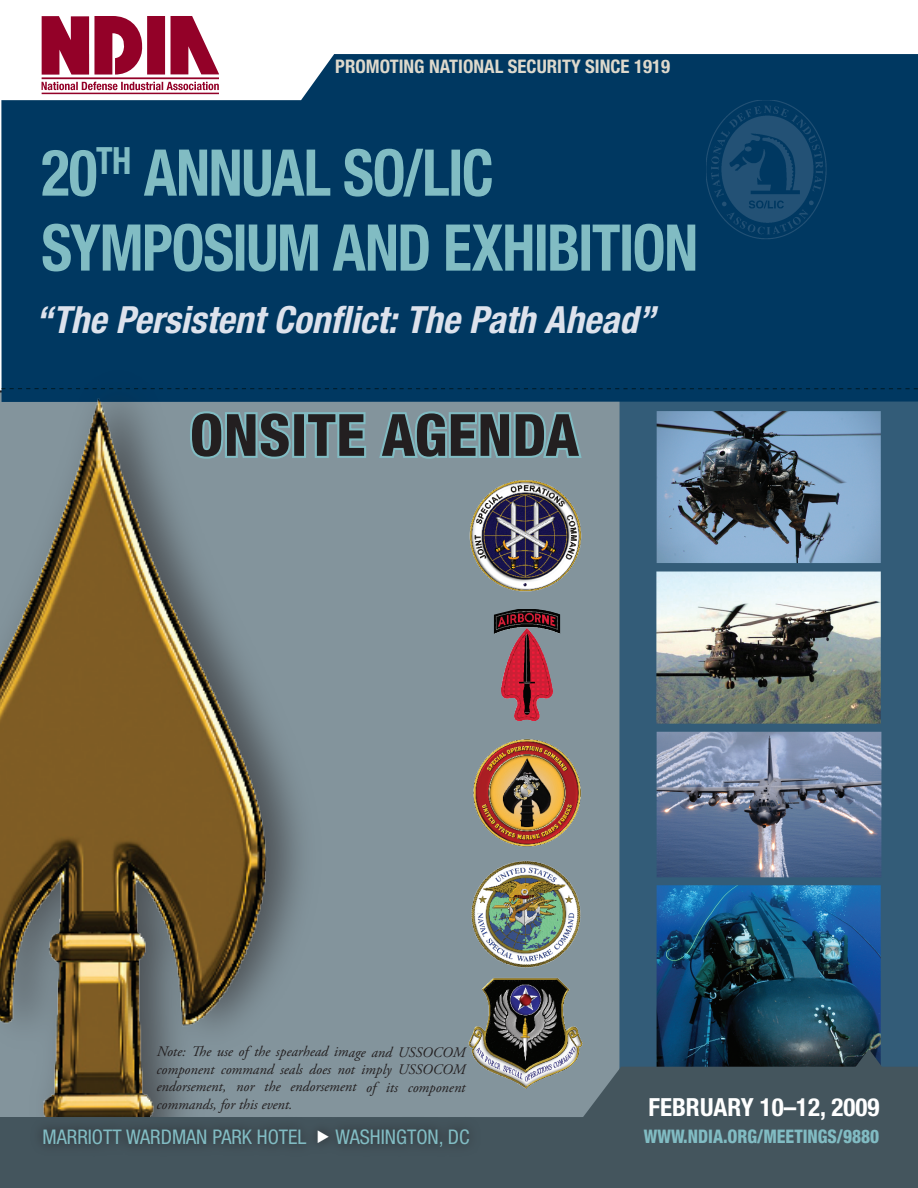
<style>
.page{position:relative;width:918px;height:1188px;background:#fff}
.page>*{position:absolute;margin:0;border:0;box-sizing:border-box;transform-origin:0 0}
.t1{font:700 condensed 64.5px "Helvetica Neue LT Std";letter-spacing:-.02em;color:#81bcc3;scale:.92 1}
.t2{font:800 condensed 58.35px "Helvetica Neue LT Std";color:#231f20}
.t3{font:italic 700 condensed 37.5px "Helvetica Neue LT Std";color:#dde2ec}
.t4{font:700 condensed 25.05px "Helvetica Neue LT Std";color:#fff}
.t5{font:condensed 20.25px "Helvetica Neue LT Std";color:#81bcc3}
.t6{font:700 condensed 18.75px "Helvetica Neue LT Std";color:#ded9cc}
.t7{font:800 condensed 18.75px "Helvetica Neue LT Std";color:#81bcc3;scale:.93 1}
.t8{font:italic 14.55px/17.4px "Adobe Garamond Pro";color:#231f20;text-align:justify}
</style>
<div class="page">
<div style="left:326px;top:402px;width:293px;height:664px;background:#83949c"></div>
<div style="left:619px;top:397px;width:299px;height:791px;background:#335c78"></div>
<div style="left:1px;top:0;width:917px;height:402px;background:#003861"></div>
<svg style="left:326px;top:388px;width:592px;height:1px"></svg>
<img style="left:706px;top:100px;width:121px;height:139px">
<img style="left:494px;top:609px;width:66px;height:112px">
<img style="left:469px;top:734px;width:116px;height:116px">
<img style="left:467px;top:477px;width:117px;height:117px">
<img style="left:467px;top:976px;width:117px;height:90px">
<img style="left:468px;top:856px;width:116px;height:115px">
<img style="left:656px;top:732px;width:226px;height:145px">
<img style="left:656px;top:411px;width:225px;height:152px">
<img style="left:656px;top:572px;width:225px;height:152px">
<img style="left:656px;top:885px;width:225px;height:181px">
<svg style="left:850px;top:1046px;width:31px;height:20px"></svg>
<div style="left:0;top:365px;width:326px;height:823px;background:#83949c"></div>
<img style="left:0;top:352px;width:305px;height:836px">
<svg style="left:8px;top:1066px;width:910px;height:122px;background:#57666b"></svg>
<svg style="left:1px;top:0;width:917px;height:100px;fill:#fff"></svg>
<svg style="left:188px;top:409px;width:105px;height:52px"></svg>
<div style="left:292px;top:412px;width:14px;height:46px;border:4px solid #81bcc3"></div>
<svg style="left:304px;top:410px;width:64px;height:50px"></svg>
<svg style="left:377px;top:409px;width:207px;height:52px;background:#81a6ad"></svg>
<div style="left:30px;top:1115px;width:451px;height:43px;background:linear-gradient(to right,#3f4d55,#404f56)"></div>
<div style="left:147px;top:16px;width:18px;height:59px;background:#930128"></div>
<svg style="left:171px;top:16px;width:48px;height:58px;background:#b85871"></svg>
<hr style="left:41px;top:77px;width:178px;height:2px;background:#930128">
<svg style="left:41px;top:16px;width:102px;height:59px;background:#ab3a58"></svg>
<svg style="left:41px;top:82px;width:178px;height:8px"></svg>
<hr style="left:41px;top:93px;width:178px;height:1px;background:#930128">
<svg style="left:318px;top:1130px;width:11px;height:13px"></svg>
<p class="t6" style="left:335px;top:55px;width:336px">PROMOTING NATIONAL SECURITY SINCE 1919</p>
<p class="t1" style="left:41px;top:134px;width:440px">20<sup>TH</sup> ANNUAL SO/LIC</p>
<p class="t1" style="left:41px;top:209px;width:35px">SYMPOSIUM</p>
<p class="t1" style="left:333px;top:209px;width:244px">AND EXHIBITION</p>
<p class="t3" style="left:35px;top:297px;width:622px">“The Persistent Conflict: The Path Ahead”</p>
<p class="t2" style="left:190px;top:399px;width:31px">ONSITEAGENDA</p>
<p class="t8" style="left:157px;top:1043px;width:310px">Note: The use of the spearhead image and USSOCOM component command seals does not imply USSOCOM endorsement, nor the endorsement of its component commands, for this event.</p>
<p class="t5" style="left:43px;top:1125px;width:266px">MARRIOTT WARDMAN PARK HOTEL</p>
<p class="t5" style="left:336px;top:1125px;width:135px">WASHINGTON, DC</p>
<p class="t4" style="left:648px;top:1092px;width:232px">FEBRUARY 10–12, 2009</p>
<p class="t7" style="left:644px;top:1125px;width:255px">WWW.NDIA.ORG/MEETINGS/9880</p>
</div>
